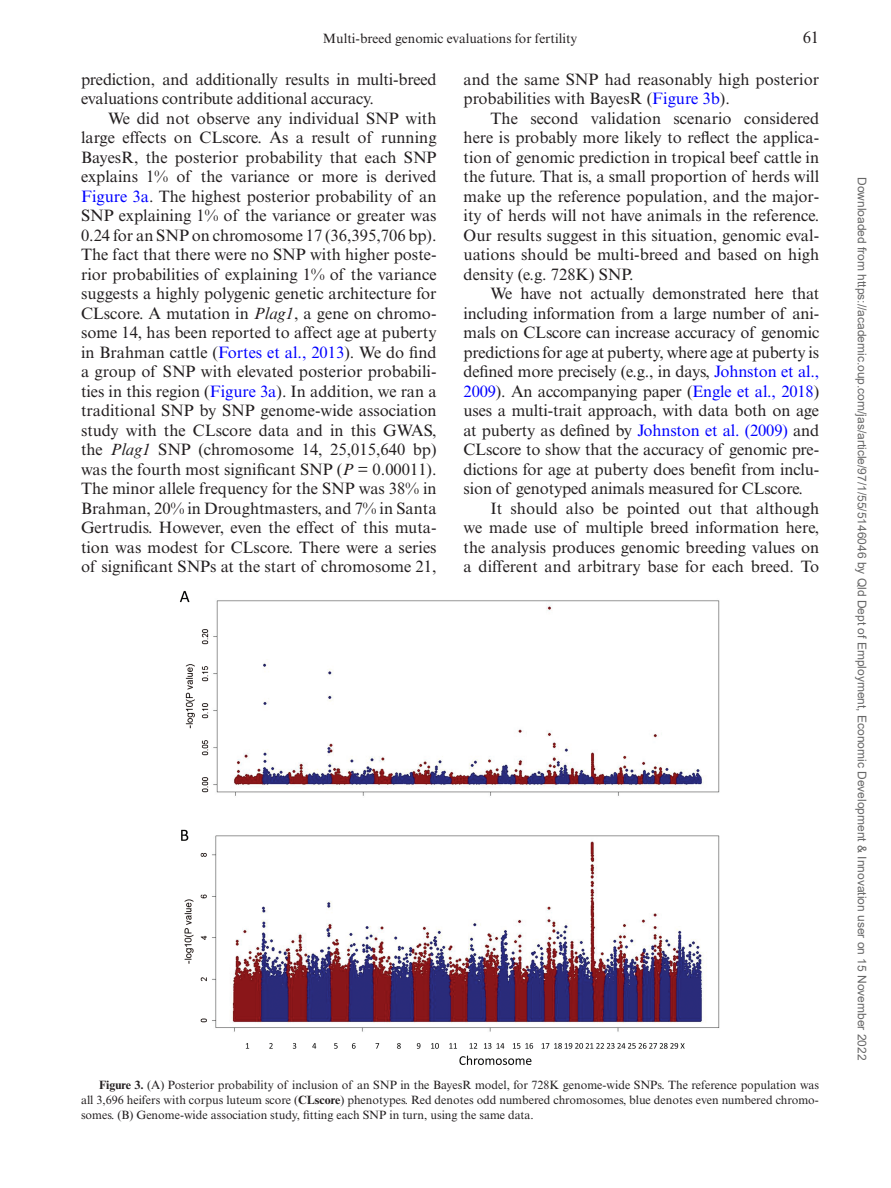
<style>
.page{position:relative;width:891px;height:1188px;background:#fff}
.page>*{position:absolute;margin:0;border:0;box-sizing:border-box;transform-origin:0 0}
.t1{font:16.5px/19.5px "Times New Roman MT Std";letter-spacing:-.01em;color:#231f20}
.t2{font:13.5px "Times New Roman MT Std";color:#231f20}
.t3{font:12px/15px "Times New Roman MT Std";color:#231f20;text-align:justify}
.t4{font:12px "Arial";color:#666}
.s1{color:#00f}
.s2{font-style:italic}
.s3{font-weight:700}
</style>
<div class="page">
<img style="left:180px;top:590px;width:540px;height:475px">
<p class="t2" style="left:323px;top:30px;width:256px">Multi-breed genomic evaluations for fertility</p>
<p class="t1" style="left:802px;top:28px;width:18px">61</p>
<p class="t1" style="left:81px;top:69px;width:357px">prediction, and additionally results in multi-breed evaluations contribute additional accuracy.</p>
<p class="t1" style="left:81px;top:108px;width:357px;text-align:justify;text-indent:27px">We did not observe any individual SNP with large effects on CLscore. As a result of running BayesR, the posterior probability that each SNP explains 1% of the variance or more is derived <span class="s1">Figure 3a</span>. The highest posterior probability of an SNP explaining 1% of the variance or greater was 0.24 for an SNP on chromosome 17 (36,395,706 bp).<br>The fact that there were no SNP with higher poste&shy;rior probabilities of explaining 1% of the variance suggests a highly polygenic genetic architecture for CLscore. A mutation in <span class="s2">Plag1</span>, a gene on chromo&shy;some 14, has been reported to affect age at puberty in Brahman cattle (<span class="s1">Fortes et al., 2013</span>). We do find a group of SNP with elevated posterior probabili&shy;ties in this region (<span class="s1">Figure 3a</span>). In addition, we ran a traditional SNP by SNP genome-wide association study with the CLscore data and in this GWAS, the <span class="s2">Plag1</span> SNP (chromosome 14, 25,015,640 bp) was the fourth most significant SNP (<span class="s2">P</span> = 0.00011).<br>The minor allele frequency for the SNP was 38% in Brahman, 20% in Droughtmasters, and 7% in Santa Gertrudis. However, even the effect of this muta&shy;tion was modest for CLscore. There were a series of significant SNPs at the start of chromosome 21,</p>
<p class="t1" style="left:464px;top:69px;width:357px">and the same SNP had reasonably high posterior probabilities with BayesR (<span class="s1">Figure 3b</span>).</p>
<p class="t1" style="left:464px;top:108px;width:357px;text-align:justify;text-indent:27px">The second validation scenario considered here is probably more likely to reflect the applica&shy;tion of genomic prediction in tropical beef cattle in the future. That is, a small proportion of herds will make up the reference population, and the major&shy;ity of herds will not have animals in the reference.<br>Our results suggest in this situation, genomic eval&shy;uations should be multi-breed and based on high density (e.g. 728K) SNP.</p>
<p class="t1" style="left:490px;top:284px;width:330px">We have not actually demonstrated here that</p>
<p class="t1" style="left:464px;top:303px;width:357px">including information from a large number of ani-</p>
<p class="t1" style="left:464px;top:323px;width:357px">mals on CLscore can increase accuracy of genomic</p>
<p class="t1" style="left:464px;top:342px;width:357px">predictions for age at puberty, where age at puberty is</p>
<p class="t1" style="left:464px;top:362px;width:357px">defined more precisely (e.g., in days, <span class="s1">Johnston et al.,</span></p>
<p class="t1" style="left:464px;top:381px;width:357px"><span class="s1">2009</span>). An accompanying paper (<span class="s1">Engle et al., 2018</span>)</p>
<p class="t1" style="left:464px;top:401px;width:357px">uses a multi-trait approach, with data both on age</p>
<p class="t1" style="left:464px;top:420px;width:357px">at puberty as defined by <span class="s1">Johnston et al. (2009)</span> and</p>
<p class="t1" style="left:464px;top:440px;width:357px">CLscore to show that the accuracy of genomic pre-</p>
<p class="t1" style="left:464px;top:459px;width:357px">dictions for age at puberty does benefit from inclu-</p>
<p class="t1" style="left:464px;top:479px;width:341px">sion of genotyped animals measured for CLscore.</p>
<p class="t1" style="left:490px;top:498px;width:330px">It should also be pointed out that although</p>
<p class="t1" style="left:464px;top:518px;width:357px">we made use of multiple breed information here,</p>
<p class="t1" style="left:464px;top:537px;width:357px">the analysis produces genomic breeding values on</p>
<p class="t1" style="left:464px;top:557px;width:357px">a different and arbitrary base for each breed. To</p>
<p class="t3" style="left:81px;top:1078px;width:739px;text-indent:18px"><span class="s3">Figure 3.</span> (A) Posterior probability of inclusion of an SNP in the BayesR model, for 728K genome-wide SNPs. The reference population was all 3,696 heifers with corpus luteum score (<span class="s3">CLscore</span>) phenotypes. Red denotes odd numbered chromosomes, blue denotes even numbered chromo&shy;somes. (B) Genome-wide association study, fitting each SNP in turn, using the same data.</p>
<p class="t4" style="left:866px;top:177px;width:885px;rotate:90deg">Downloaded from https://academic.oup.com/jas/article/97/1/55/5146046 by Qld Dept of Employment, Economic Development &amp; Innovation user on 15 November 2022</p>
</div>
